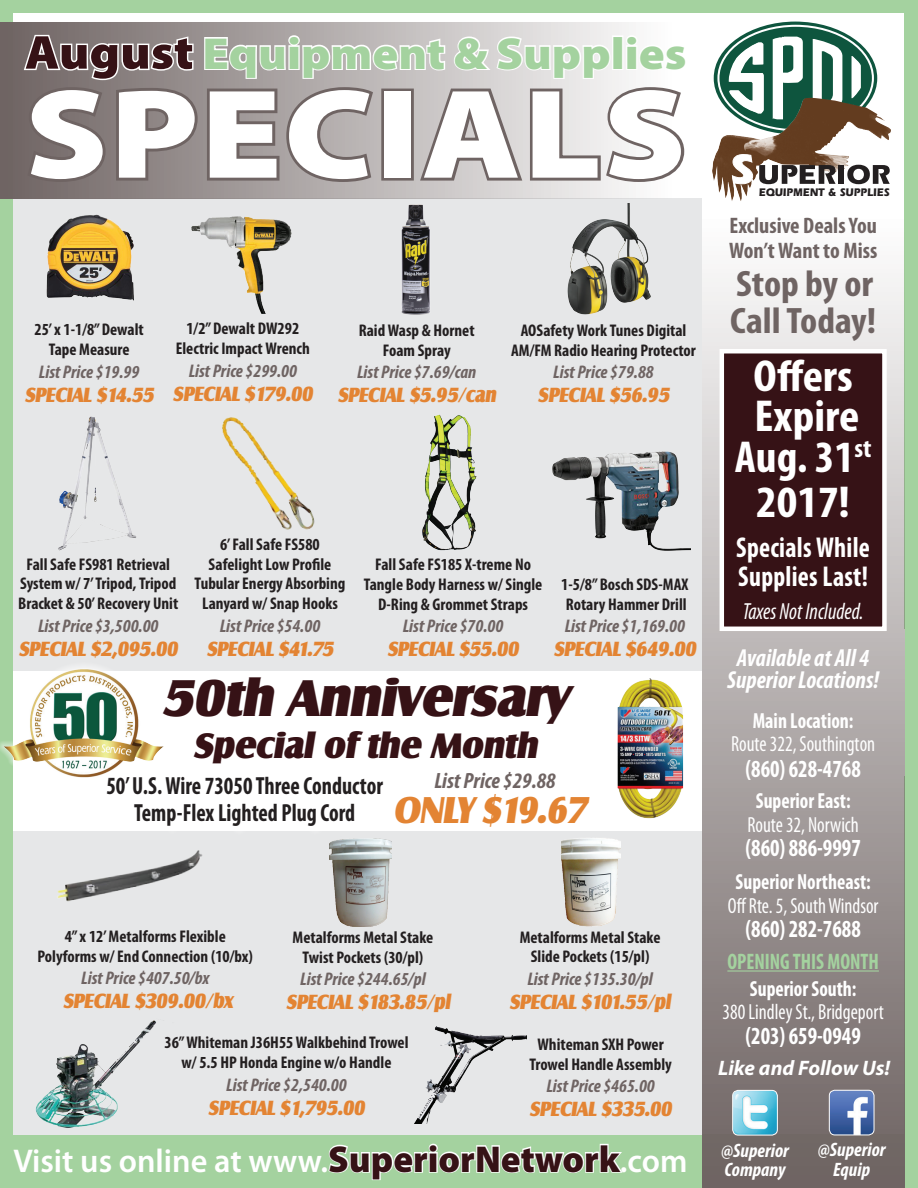
<style>
.page{position:relative;width:918px;height:1188px;background:#fff}
.page>*{position:absolute;margin:0;border:0;box-sizing:border-box;transform-origin:0 0}
.t1{font:900 127.95px "Myriad Pro";letter-spacing:.015em;color:#fff;scale:1.15 1}
.t2{font:49.65px "Silva Ital";color:#361216}
.t3{font:700 condensed 45px/40.5px "Myriad Pro";color:#fff;text-align:center;scale:1.07 1}
.t4{font:900 45px "Myriad Pro";color:#a4d29f;scale:1.07 1}
.t5{font:700 condensed 36.9px/37.5px "Myriad Pro";color:#6f6463;scale:1.07 1}
.t6{font:36px "Silva Ital";color:#e38433;scale:.9 1}
.t7{font:34.05px "Silva Ital";color:#361216}
.t8{font:600 33px "Myriad Pro";color:#fff}
.t9{font:700 condensed 28.8px/28.5px "Myriad Pro";letter-spacing:.01em;color:#fff;scale:.92 1}
.t10{font:700 condensed 24.9px/27px "Myriad Pro";color:#231f20;text-align:center;scale:.9 1}
.t11{font:700 condensed 24.6px "Myriad Pro";color:#fff;scale:.9 1}
.t12{font:italic 700 condensed 24.6px/21.9px "Myriad Pro";color:#fff;text-align:center;scale:.96 1}
.t13{font:italic condensed 23.4px "Myriad Pro";color:#fff;scale:.92 1}
.t14{font:700 condensed 22.5px/25.5px "Myriad Pro";color:#6f6463}
.t15{font:700 condensed 22.5px "Myriad Pro";color:#a4d29f;scale:.9 1}
.t16{font:italic 700 condensed 22.2px "Myriad Pro";color:#6f6463}
.t17{font:condensed 21.9px "Myriad Pro";color:#fff;scale:.9 1}
.t18{font:700 condensed 21.9px "Myriad Pro";color:#fff;scale:.9 1}
.t19{font:italic 700 21px "Myriad Pro";color:#fff}
.t20{font:19.8px "Silva Ital";color:#e38433;scale:.9 1}
.t21{font:italic 700 condensed 19.5px/19.5px "Myriad Pro";color:#fff}
.t22{font:italic 700 condensed 18.3px "Myriad Pro";color:#6f6463}
.t23{font:700 condensed 16.95px/19.8px "Myriad Pro";color:#231f20;text-align:center}
.t24{font:700 11.4px "ITC Eras Std";color:#231f20;scale:.91 1}
.s1{font-size:48px;color:#361216}
.s2{font-weight:900;font-size:37.5px;color:#361216}
</style>
<div class="page">
<div style="left:1px;top:0;width:917px;height:1188px;background:#a4d29f"></div>
<div style="left:14px;top:13px;width:890px;height:1120px;background:#fff"></div>
<div style="left:14px;top:199px;width:688px;height:472px;background:#e6e7e8"></div>
<div style="left:14px;top:831px;width:688px;height:304px;background:#e6e7e8"></div>
<svg style="left:702px;top:273px;width:203px;height:915px;background:#a59e9d"></svg>
<div style="left:720px;top:349px;width:167px;height:282px;background:#361216;border:4px solid #fff"></div>
<svg style="left:328px;top:1143px;width:295px;height:38px"></svg>
<svg style="left:0;top:22px;width:878px;height:177px"></svg>
<svg style="left:22px;top:33px;width:666px;height:152px"></svg>
<svg style="left:714px;top:22px;width:163px;height:112px;background:#2b6955"></svg>
<svg style="left:773px;top:36px;width:30px;height:62px"></svg>
<svg style="left:813px;top:39px;width:30px;height:59px"></svg>
<img style="left:712px;top:98px;width:179px;height:103px">
<svg style="left:732px;top:154px;width:21px;height:30px"></svg>
<svg style="left:759px;top:165px;width:77px;height:19px"></svg>
<div style="left:838px;top:165px;width:6px;height:19px;background:#231f20"></div>
<svg style="left:847px;top:165px;width:43px;height:19px"></svg>
<svg style="left:729px;top:43px;width:35px;height:70px"></svg>
<svg style="left:852px;top:56px;width:9px;height:42px"></svg>
<hr style="left:727px;top:970px;width:152px;height:2px;background:#a4d29f">
<div style="left:105px;top:775px;width:287px;height:61px;background:#e6e7e8"></div>
<div style="left:100px;top:769px;width:291px;height:65px;background:#fff"></div>
<div style="left:157px;top:670px;width:424px;height:100px;background:#fff"></div>
<div style="left:0;top:662px;width:169px;height:123px;background:#fff"></div>
<img style="left:0;top:662px;width:170px;height:120px">
<img style="left:829px;top:1090px;width:45px;height:45px">
<div style="left:829px;top:1090px;width:45px;height:45px;border:1px solid #fff;border-radius:6px"></div>
<img style="left:733px;top:1090px;width:44px;height:45px">
<div style="left:732px;top:1090px;width:46px;height:46px;border:1px solid #fff;border-radius:6px"></div>
<img style="left:330px;top:838px;width:62px;height:88px">
<img style="left:561px;top:838px;width:59px;height:88px">
<img style="left:57px;top:850px;width:146px;height:52px">
<img style="left:222px;top:417px;width:93px;height:113px">
<img style="left:422px;top:414px;width:55px;height:137px">
<img style="left:58px;top:416px;width:78px;height:135px">
<img style="left:191px;top:216px;width:101px;height:98px">
<img style="left:552px;top:451px;width:139px;height:100px">
<img style="left:355px;top:198px;width:124px;height:117px">
<img style="left:567px;top:203px;width:84px;height:112px">
<img style="left:46px;top:214px;width:88px;height:87px">
<img style="left:35px;top:1020px;width:121px;height:108px">
<img style="left:414px;top:1026px;width:113px;height:98px">
<img style="left:617px;top:679px;width:104px;height:139px">
<h3 class="t4" style="left:25px;top:23px;width:620px"><span class="s1">August</span> Equipment &amp; Supplies</h3>
<h1 class="t1" style="left:25px;top:49px;width:576px">SPECIALS</h1>
<p class="t23" style="left:35px;top:320px;width:111px">25’ x 1-1/8” Dewalt<br>Tape Measure</p>
<p class="t22" style="left:39px;top:360px;width:102px">List Price $19.99</p>
<p class="t20" style="left:25px;top:385px;width:145px">SPECIAL $14.55</p>
<p class="t23" style="left:176px;top:319px;width:135px">1/2” Dewalt DW292<br>Electric Impact Wrench</p>
<p class="t22" style="left:189px;top:359px;width:110px">List Price $299.00</p>
<p class="t20" style="left:173px;top:384px;width:157px">SPECIAL $179.00</p>
<p class="t23" style="left:359px;top:320px;width:117px">Raid Wasp &amp; Hornet<br>Foam Spray</p>
<p class="t22" style="left:357px;top:361px;width:121px">List Price $7.69/can</p>
<p class="t20" style="left:338px;top:386px;width:177px">SPECIAL $5.95/can</p>
<p class="t23" style="left:511px;top:320px;width:186px">AOSafety Work Tunes Digital<br>AM/FM Radio Hearing Protector</p>
<p class="t22" style="left:553px;top:361px;width:102px">List Price $79.88</p>
<p class="t20" style="left:538px;top:386px;width:147px">SPECIAL $56.95</p>
<p class="t23" style="left:18px;top:554px;width:162px">Fall Safe FS981 Retrieval<br>System w/ 7’ Tripod, Tripod<br>Bracket &amp; 50’ Recovery Unit</p>
<p class="t22" style="left:38px;top:614px;width:122px">List Price $3,500.00</p>
<p class="t20" style="left:19px;top:639px;width:178px">SPECIAL $2,095.00</p>
<p class="t23" style="left:195px;top:534px;width:152px">6’ Fall Safe FS580<br>Safelight Low Profile<br>Tubular Energy Absorbing<br>Lanyard w/ Snap Hooks</p>
<p class="t22" style="left:220px;top:614px;width:102px">List Price $54.00</p>
<p class="t20" style="left:207px;top:639px;width:142px">SPECIAL $41.75</p>
<p class="t23" style="left:364px;top:554px;width:180px">Fall Safe FS185 X-treme No<br>Tangle Body Harness w/ Single<br>D-Ring &amp; Grommet Straps</p>
<p class="t22" style="left:403px;top:615px;width:102px">List Price $70.00</p>
<p class="t20" style="left:387px;top:640px;width:147px">SPECIAL $55.00</p>
<p class="t23" style="left:561px;top:575px;width:129px;text-align:left">1-5/8” Bosch SDS-MAX<br>Rotary Hammer Drill</p>
<p class="t22" style="left:565px;top:615px;width:122px">List Price $1,169.00</p>
<p class="t20" style="left:554px;top:640px;width:160px">SPECIAL $649.00</p>
<h2 class="t2" style="left:162px;top:674px;width:408px">50th Anniversary</h2>
<h3 class="t7" style="left:193px;top:730px;width:345px">Special of the Month</h3>
<h3 class="t10" style="left:106px;top:772px;width:309px">50’ U.S. Wire 73050 Three Conductor<br>Temp-Flex Lighted Plug Cord</h3>
<h3 class="t16" style="left:434px;top:767px;width:123px">List Price $29.88</h3>
<h3 class="t6" style="left:393px;top:793px;width:216px">ONLY $19.67</h3>
<p class="t23" style="left:38px;top:926px;width:217px">4” x 12’ Metalforms Flexible<br>Polyforms w/ End Connection (10/bx)</p>
<p class="t22" style="left:81px;top:967px;width:129px">List Price $407.50/bx</p>
<p class="t20" style="left:63px;top:991px;width:190px">SPECIAL $309.00/bx</p>
<p class="t23" style="left:293px;top:927px;width:142px">Metalforms Metal Stake<br>Twist Pockets (30/pl)</p>
<p class="t22" style="left:300px;top:968px;width:127px">List Price $244.65/pl</p>
<p class="t20" style="left:286px;top:993px;width:184px">SPECIAL $183.85/pl</p>
<p class="t23" style="left:164px;top:1033px;width:246px">36” Whiteman J36H55 Walkbehind Trowel w/ 5.5 HP Honda Engine w/o Handle</p>
<p class="t22" style="left:226px;top:1073px;width:122px">List Price $2,540.00</p>
<p class="t20" style="left:208px;top:1098px;width:175px">SPECIAL $1,795.00</p>
<p class="t23" style="left:520px;top:927px;width:142px">Metalforms Metal Stake<br>Slide Pockets (15/pl)</p>
<p class="t22" style="left:527px;top:968px;width:127px">List Price $135.30/pl</p>
<p class="t20" style="left:510px;top:992px;width:180px">SPECIAL $101.55/pl</p>
<p class="t23" style="left:529px;top:1034px;width:144px">Whiteman SXH Power<br>Trowel Handle Assembly</p>
<p class="t22" style="left:546px;top:1075px;width:110px">List Price $465.00</p>
<p class="t20" style="left:530px;top:1100px;width:160px">SPECIAL $335.00</p>
<h3 class="t8" style="left:14px;top:1139px;width:675px">Visit us online at www.<span class="s2">SuperiorNetwork</span>.com</h3>
<p class="t24" style="left:759px;top:186px;width:145px">EQUIPMENT &amp; SUPPLIES</p>
<h3 class="t14" style="left:729px;top:212px;width:150px">Exclusive Deals You<br>Won’t Want to Miss</h3>
<h3 class="t5" style="left:730px;top:264px;width:138px">Stop by or<br>Call Today!</h3>
<h3 class="t3" style="left:735px;top:355px;width:129px">Offers<br>Expire<br>Aug. 31<sup>st</sup></h3>
<h3 class="t3" style="left:756px;top:481px;width:89px">2017!</h3>
<h3 class="t9" style="left:736px;top:533px;width:147px">Specials While<br>Supplies Last!</h3>
<h3 class="t13" style="left:743px;top:597px;width:133px">Taxes Not Included.</h3>
<h3 class="t12" style="left:727px;top:647px;width:160px">Available at All 4<br>Superior Locations!</h3>
<p class="t18" style="left:753px;top:707px;width:114px">Main Location:</p>
<p class="t17" style="left:731px;top:731px;width:162px">Route 322, Southington</p>
<h3 class="t11" style="left:746px;top:753px;width:130px">(860) 628-4768</h3>
<p class="t18" style="left:756px;top:787px;width:107px">Superior East:</p>
<p class="t17" style="left:747px;top:811px;width:125px">Route 32, Norwich</p>
<h3 class="t11" style="left:746px;top:833px;width:130px">(860) 886-9997</h3>
<p class="t18" style="left:736px;top:868px;width:152px">Superior Northeast:</p>
<p class="t17" style="left:728px;top:892px;width:169px">Off Rte. 5, South Windsor</p>
<h3 class="t11" style="left:746px;top:914px;width:130px">(860) 282-7688</h3>
<h3 class="t15" style="left:727px;top:947px;width:170px">OPENING THIS MONTH</h3>
<p class="t18" style="left:750px;top:975px;width:120px">Superior South:</p>
<p class="t17" style="left:723px;top:999px;width:181px">380 Lindley St., Bridgeport</p>
<h3 class="t11" style="left:746px;top:1020px;width:130px">(203) 659-0949</h3>
<p class="t19" style="left:718px;top:1054px;width:174px">Like and Follow Us!</p>
<p class="t21" style="left:721px;top:1140px;width:69px">@Superior<br>Company</p>
<p class="t21" style="left:818px;top:1140px;width:69px;text-align:center">@Superior<br>Equip</p>
</div>
